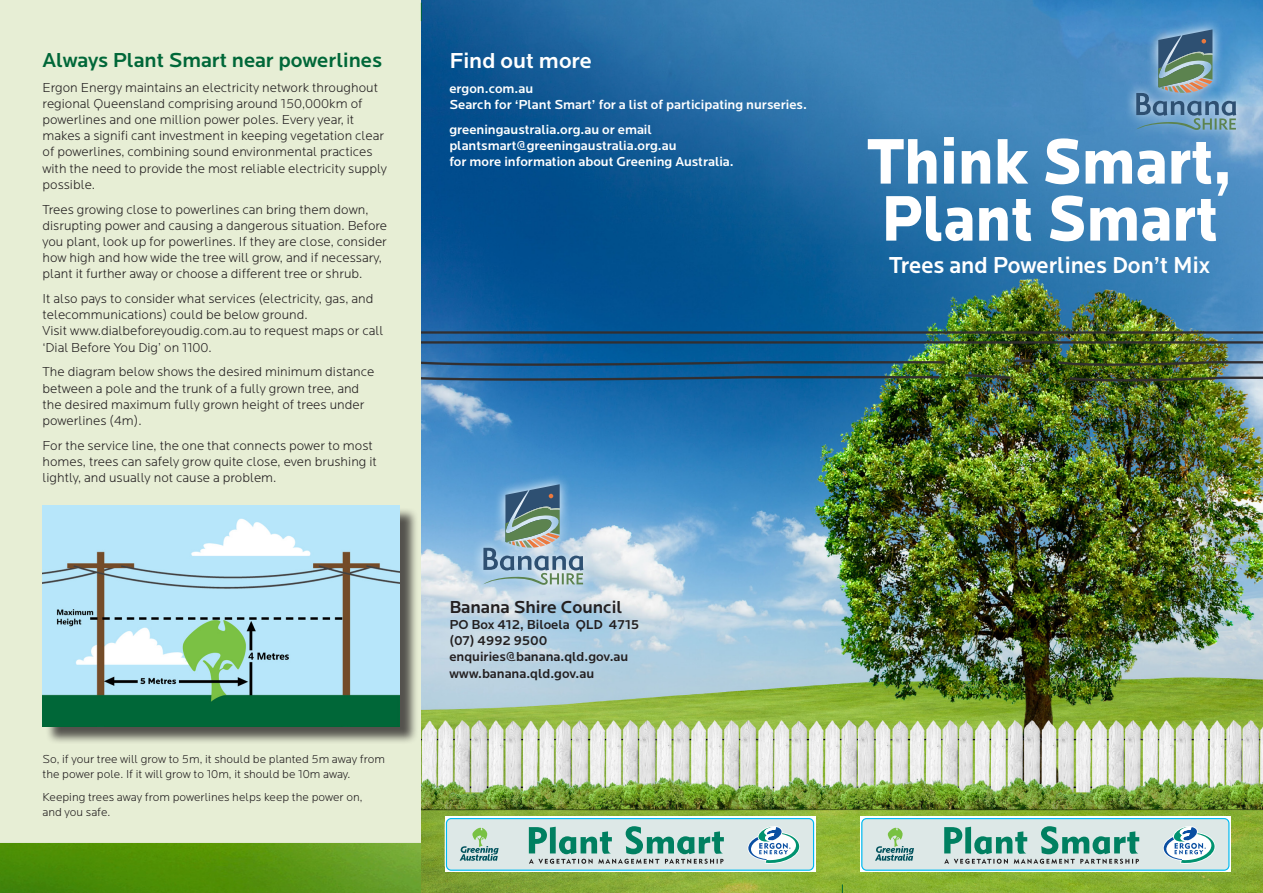
<style>
.page{position:relative;width:1263px;height:893px;background:#fff}
.page>*{position:absolute;margin:0;border:0;box-sizing:border-box;transform-origin:0 0}
.t1{font:900 66.75px "Locator";color:#fff;scale:.89 1}
.t2{font:500 24px "Locator";color:#fff;scale:.95 1}
.t3{font:500 22.5px "Locator";color:#fff}
.t4{font:500 21px "Locator";color:#006738}
.t5{font:500 18px "Locator";color:#231f20}
.t6{font:300 13.5px/16.2px "Locator";color:#231f20}
.t7{font:500 13.5px "Locator";color:#fff}
.t8{font:500 13.5px "Locator";color:#231f20}
.t9{font:300 12px "Locator";color:#231f20}
</style>
<div class="page">
<div style="left:0;top:0;width:422px;height:844px;background:#e7eed5"></div>
<img style="left:422px;top:0;width:841px;height:893px">
<div style="left:445px;top:817px;width:370px;height:55px;border:3px solid #fff;border-radius:5px"></div>
<div style="left:446px;top:818px;width:368px;height:53px;border:1px solid #00baf1;border-radius:5px"></div>
<div style="left:447px;top:819px;width:366px;height:51px;background:#dde8e7;border-radius:4px"></div>
<svg style="left:529px;top:826px;width:195px;height:38px"></svg>
<svg style="left:747px;top:826px;width:53px;height:38px"></svg>
<svg style="left:460px;top:827px;width:39px;height:34px"></svg>
<div style="left:860px;top:817px;width:371px;height:55px;border:3px solid #fff;border-radius:5px"></div>
<div style="left:861px;top:818px;width:368px;height:53px;border:1px solid #00baf1;border-radius:5px"></div>
<div style="left:862px;top:819px;width:366px;height:51px;background:#dde8e7;border-radius:4px"></div>
<svg style="left:944px;top:826px;width:195px;height:38px"></svg>
<svg style="left:1163px;top:826px;width:52px;height:38px"></svg>
<svg style="left:875px;top:827px;width:39px;height:34px"></svg>
<div style="left:45px;top:508px;width:373px;height:237px;background:#231f20;opacity:.75"></div>
<img style="left:43px;top:505px;width:357px;height:221px">
<img style="left:0;top:844px;width:421px;height:49px">
<svg style="left:421px;top:0;width:1px;height:21px"></svg>
<svg style="left:1125px;top:19px;width:122px;height:122px;background:#5c9acc"></svg>
<svg style="left:1135px;top:29px;width:101px;height:101px;background:#6591ac"></svg>
<svg style="left:472px;top:474px;width:122px;height:122px;background:#8bbadd"></svg>
<svg style="left:482px;top:484px;width:101px;height:101px;background:#80a4b7"></svg>
<p class="t4" style="left:43px;top:47px;width:341px">Always Plant Smart near powerlines</p>
<p class="t6" style="left:43px;top:79px;width:346px">Ergon Energy maintains an electricity network throughout regional Queensland comprising around 150,000km of powerlines and one million power poles. Every year, it makes a signifi cant investment in keeping vegetation clear of powerlines, combining sound environmental practices with the need to provide the most reliable electricity supply possible.</p>
<p class="t6" style="left:43px;top:200px;width:346px">Trees growing close to powerlines can bring them down, disrupting power and causing a dangerous situation. Before you plant, look up for powerlines. If they are close, consider how high and how wide the tree will grow, and if necessary, plant it further away or choose a different tree or shrub.</p>
<p class="t6" style="left:43px;top:290px;width:332px">It also pays to consider what services (electricity, gas, and telecommunications) could be below ground.</p>
<p class="t6" style="left:43px;top:322px;width:342px">Visit www.dialbeforeyoudig.com.au to request maps or call</p>
<p class="t6" style="left:43px;top:339px;width:171px">‘Dial Before You Dig’ on 1100.</p>
<p class="t6" style="left:43px;top:363px;width:333px">The diagram below shows the desired minimum distance between a pole and the trunk of a fully grown tree, and the desired maximum fully grown height of trees under powerlines (4m).</p>
<p class="t6" style="left:43px;top:437px;width:336px">For the service line, the one that connects power to most homes, trees can safely grow quite close, even brushing it lightly, and usually not cause a problem.</p>
<p class="t9" style="left:43px;top:751px;width:344px">So, if your tree will grow to 5m, it should be planted 5m away from</p>
<p class="t9" style="left:43px;top:766px;width:309px">the power pole. If it will grow to 10m, it should be 10m away.</p>
<p class="t9" style="left:43px;top:790px;width:321px">Keeping trees away from powerlines helps keep the power on,</p>
<p class="t9" style="left:43px;top:805px;width:69px">and you safe.</p>
<p class="t3" style="left:449px;top:47px;width:144px">Find out more</p>
<p class="t7" style="left:449px;top:80px;width:85px">ergon.com.au</p>
<p class="t7" style="left:449px;top:96px;width:359px">Search for ‘Plant Smart’ for a list of participating nurseries.</p>
<p class="t7" style="left:449px;top:121px;width:204px">greeningaustralia.org.au or email</p>
<p class="t7" style="left:449px;top:137px;width:229px">plantsmart@greeningaustralia.org.au</p>
<p class="t7" style="left:449px;top:154px;width:286px">for more information about Greening Australia.</p>
<p class="t1" style="left:867px;top:121px;width:411px">Think Smart,</p>
<p class="t1" style="left:881px;top:178px;width:380px">Plant Smart</p>
<p class="t2" style="left:889px;top:250px;width:340px">Trees and Powerlines Don’t Mix</p>
<p class="t5" style="left:449px;top:596px;width:175px">Banana Shire Council</p>
<p class="t8" style="left:449px;top:616px;width:191px">PO Box 412, Biloela QLD 4715</p>
<p class="t8" style="left:449px;top:632px;width:100px">(07) 4992 9500</p>
<p class="t8" style="left:449px;top:649px;width:180px">enquiries@banana.qld.gov.au</p>
<p class="t8" style="left:449px;top:665px;width:146px">www.banana.qld.gov.au</p>
</div>
